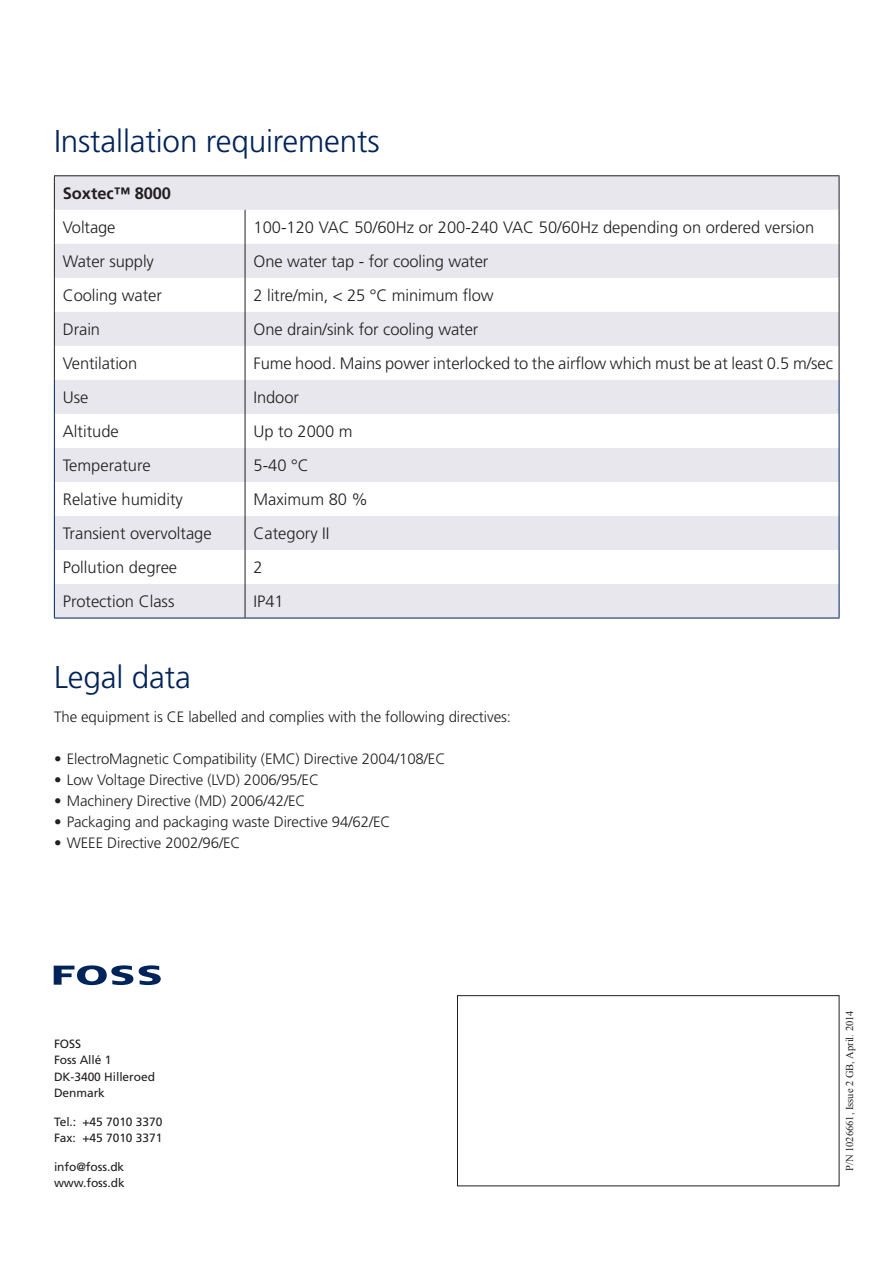
<style>
.page{position:relative;width:893px;height:1263px;background:#fff}
.page>*{position:absolute;margin:0;border:0;box-sizing:border-box;transform-origin:0 0}
.Stor_rubrik{font:300 31.5px "Frutiger";letter-spacing:-.005em;color:#002359}
.Boks_tekst{font:300 16.5px "Frutiger";letter-spacing:-.005em;color:#231f20}
.Boks_tekst-2{font:700 16.5px "Frutiger";letter-spacing:-.005em;color:#231f20}
.Brødtekst{font:300 15px "Frutiger";letter-spacing:-.005em;color:#231f20}
.t1{font:12px "Frutiger";letter-spacing:-.005em;color:#231f20}
.t2{font:10.5px "Times New Roman";color:#231f20}
</style>
<div class="page">
<svg style="left:54px;top:965px;width:79px;height:20px"></svg>
<svg style="left:139px;top:965px;width:22px;height:20px"></svg>
<div style="left:457px;top:995px;width:382px;height:191px;border:1px solid #231f20"></div>
<svg style="left:55px;top:176px;width:784px;height:442px;fill:#e7e7ed"></svg>
<svg style="left:55px;top:414px;width:784px;height:170px"></svg>
<hr style="left:245px;top:210px;width:1px;height:34px;background:#231f20">
<hr style="left:245px;top:278px;width:1px;height:34px;background:#231f20">
<hr style="left:245px;top:346px;width:1px;height:34px;background:#231f20">
<hr style="left:245px;top:244px;width:1px;height:34px;background:#231f20">
<hr style="left:245px;top:312px;width:1px;height:34px;background:#231f20">
<hr style="left:245px;top:380px;width:1px;height:34px;background:#231f20">
<hr style="left:245px;top:414px;width:1px;height:34px;background:#231f20">
<hr style="left:245px;top:448px;width:1px;height:34px;background:#231f20">
<hr style="left:245px;top:482px;width:1px;height:34px;background:#231f20">
<hr style="left:245px;top:516px;width:1px;height:34px;background:#231f20">
<hr style="left:245px;top:550px;width:1px;height:34px;background:#231f20">
<hr style="left:245px;top:584px;width:1px;height:34px;background:#231f20">
<hr style="left:54px;top:175px;width:191px;height:1px;background:#231f20">
<hr style="left:54px;top:176px;width:1px;height:34px;background:#231f20">
<hr style="left:245px;top:175px;width:594px;height:1px;background:#231f20">
<hr style="left:839px;top:176px;width:1px;height:34px;background:#231f20">
<hr style="left:54px;top:210px;width:1px;height:34px;background:#231f20">
<hr style="left:839px;top:210px;width:1px;height:34px;background:#231f20">
<hr style="left:54px;top:244px;width:1px;height:34px;background:#231f20">
<hr style="left:839px;top:244px;width:1px;height:34px;background:#231f20">
<hr style="left:54px;top:278px;width:1px;height:34px;background:#231f20">
<hr style="left:839px;top:278px;width:1px;height:34px;background:#231f20">
<hr style="left:54px;top:312px;width:1px;height:34px;background:#231f20">
<hr style="left:839px;top:312px;width:1px;height:34px;background:#231f20">
<hr style="left:54px;top:346px;width:1px;height:34px;background:#231f20">
<hr style="left:839px;top:346px;width:1px;height:34px;background:#231f20">
<hr style="left:54px;top:380px;width:1px;height:34px;background:#002359">
<hr style="left:839px;top:380px;width:1px;height:34px;background:#002359">
<hr style="left:54px;top:414px;width:1px;height:34px;background:#002359">
<hr style="left:839px;top:414px;width:1px;height:34px;background:#002359">
<hr style="left:54px;top:448px;width:1px;height:34px;background:#002359">
<hr style="left:839px;top:448px;width:1px;height:34px;background:#002359">
<hr style="left:54px;top:482px;width:1px;height:34px;background:#002359">
<hr style="left:839px;top:482px;width:1px;height:34px;background:#002359">
<hr style="left:54px;top:516px;width:1px;height:34px;background:#002359">
<hr style="left:839px;top:516px;width:1px;height:34px;background:#002359">
<hr style="left:54px;top:550px;width:1px;height:34px;background:#002359">
<hr style="left:839px;top:550px;width:1px;height:34px;background:#002359">
<hr style="left:54px;top:584px;width:1px;height:34px;background:#002359">
<hr style="left:839px;top:584px;width:1px;height:34px;background:#002359">
<hr style="left:54px;top:618px;width:191px;height:1px;background:#002359">
<hr style="left:245px;top:618px;width:594px;height:1px;background:#002359">
<p class="Stor_rubrik" style="left:54px;top:124px;width:327px">Installation requirements</p>
<p class="Boks_tekst-2" style="left:63px;top:184px;width:110px">Soxtec™ 8000</p>
<p class="Boks_tekst" style="left:63px;top:218px;width:54px">Voltage</p>
<p class="Boks_tekst" style="left:254px;top:218px;width:562px">100-120 VAC 50/60Hz or 200-240 VAC 50/60Hz depending on ordered version</p>
<p class="Boks_tekst" style="left:63px;top:252px;width:93px">Water supply</p>
<p class="Boks_tekst" style="left:254px;top:252px;width:236px">One water tap - for cooling water</p>
<p class="Boks_tekst" style="left:63px;top:286px;width:100px">Cooling water</p>
<p class="Boks_tekst" style="left:254px;top:286px;width:242px">2 litre/min, &lt; 25 °C minimum flow</p>
<p class="Boks_tekst" style="left:63px;top:320px;width:39px">Drain</p>
<p class="Boks_tekst" style="left:254px;top:320px;width:226px">One drain/sink for cooling water</p>
<p class="Boks_tekst" style="left:63px;top:354px;width:76px">Ventilation</p>
<p class="Boks_tekst" style="left:254px;top:354px;width:581px">Fume hood. Mains power interlocked to the airflow which must be at least 0.5 m/sec</p>
<p class="Boks_tekst" style="left:63px;top:388px;width:27px">Use</p>
<p class="Boks_tekst" style="left:254px;top:388px;width:47px">Indoor</p>
<p class="Boks_tekst" style="left:63px;top:422px;width:57px">Altitude</p>
<p class="Boks_tekst" style="left:254px;top:422px;width:101px">Up to 2000 m</p>
<p class="Boks_tekst" style="left:63px;top:456px;width:89px">Temperature</p>
<p class="Boks_tekst" style="left:254px;top:456px;width:57px">5-40 °C</p>
<p class="Boks_tekst" style="left:63px;top:490px;width:122px">Relative humidity</p>
<p class="Boks_tekst" style="left:254px;top:490px;width:116px">Maximum 80 %</p>
<p class="Boks_tekst" style="left:63px;top:524px;width:150px">Transient overvoltage</p>
<p class="Boks_tekst" style="left:254px;top:524px;width:78px">Category II</p>
<p class="Boks_tekst" style="left:63px;top:558px;width:116px">Pollution degree</p>
<p class="Boks_tekst" style="left:254px;top:558px;width:11px">2</p>
<p class="Boks_tekst" style="left:63px;top:592px;width:113px">Protection Class</p>
<p class="Boks_tekst" style="left:254px;top:592px;width:32px">IP41</p>
<p class="Stor_rubrik" style="left:54px;top:659px;width:138px">Legal data</p>
<p class="Brødtekst" style="left:54px;top:708px;width:458px">The equipment is CE labelled and complies with the following directives:</p>
<p class="Brødtekst" style="left:54px;top:750px;width:393px">• ElectroMagnetic Compatibility (EMC) Directive 2004/108/EC</p>
<p class="Brødtekst" style="left:54px;top:771px;width:267px">• Low Voltage Directive (LVD) 2006/95/EC</p>
<p class="Brødtekst" style="left:54px;top:792px;width:253px">• Machinery Directive (MD) 2006/42/EC</p>
<p class="Brødtekst" style="left:54px;top:813px;width:338px">• Packaging and packaging waste Directive 94/62/EC</p>
<p class="Brødtekst" style="left:54px;top:834px;width:188px">• WEEE Directive 2002/96/EC</p>
<p class="t1" style="left:54px;top:1036px;width:29px">FOSS</p>
<p class="t1" style="left:54px;top:1053px;width:59px">Foss Allé 1</p>
<p class="t1" style="left:54px;top:1069px;width:103px">DK-3400 Hilleroed</p>
<p class="t1" style="left:54px;top:1086px;width:52px">Denmark</p>
<p class="t1" style="left:54px;top:1114px;width:110px">Tel.: +45 7010 3370</p>
<p class="t1" style="left:54px;top:1131px;width:110px">Fax: +45 7010 3371</p>
<p class="t1" style="left:54px;top:1159px;width:72px">info@foss.dk</p>
<p class="t1" style="left:54px;top:1176px;width:72px">www.foss.dk</p>
<p class="t2" style="left:842px;top:1171px;width:162px;rotate:-90deg">P/N 1026661, Issue 2 GB, April. 2014</p>
</div>
